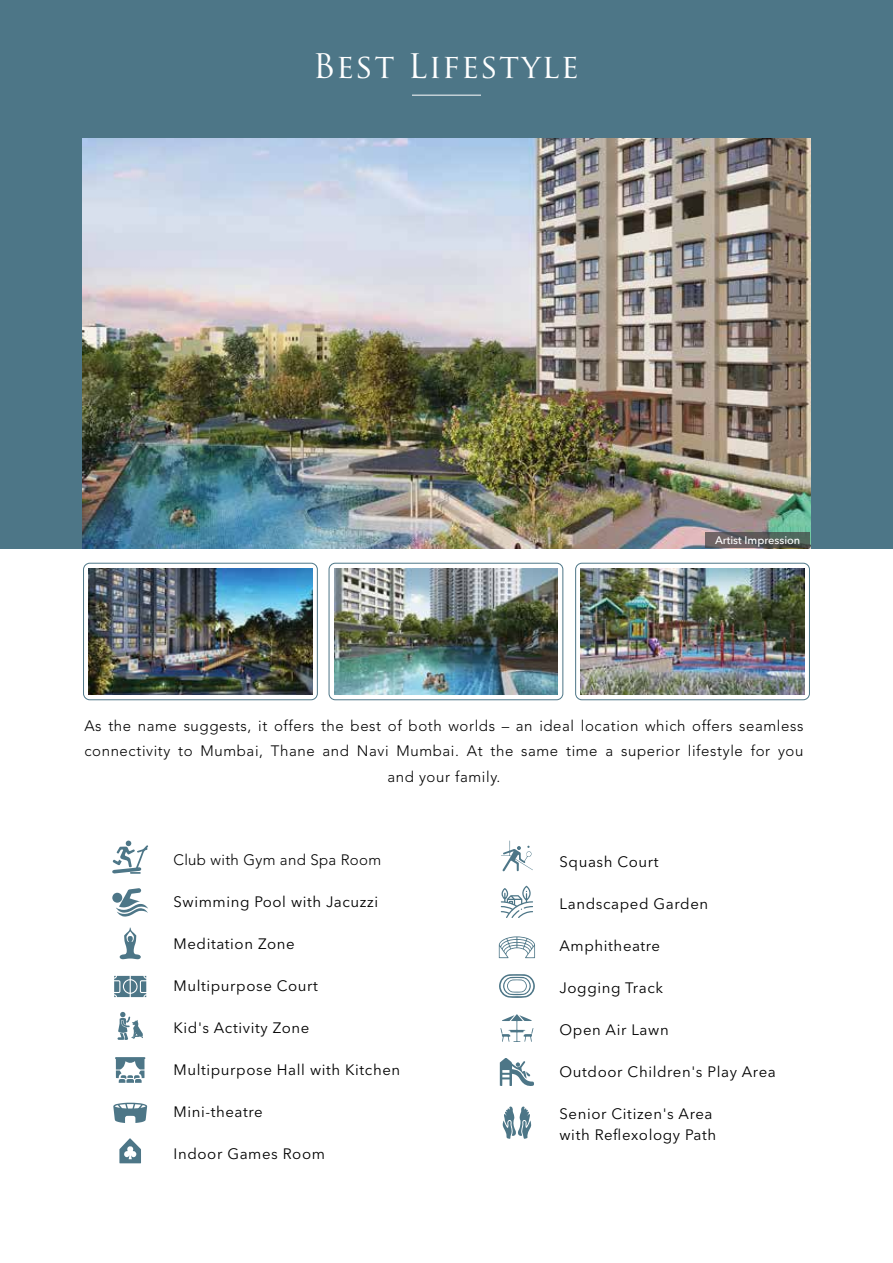
<style>
.page{position:relative;width:893px;height:1263px;background:#fff}
.page>*{position:absolute;margin:0;border:0;box-sizing:border-box;transform-origin:0 0}
.t1{font:33px "Trajan Pro";letter-spacing:.04em;color:#fff}
.t2{font:15px/21px "Avenir Next LT Pro";letter-spacing:.04em;color:#010101}
.t3{font:300 15px/25.5px "Avenir LT Std";letter-spacing:.04em;color:#010101;text-align:center}
.t4{font:300 15px "Avenir LT Std";letter-spacing:.02em;color:#010101}
.t5{font:500 11.1px "Avenir Next";color:#fff}
</style>
<div class="page">
<div style="left:0;top:0;width:893px;height:548px;background:#4d7687"></div>
<hr style="left:412px;top:95px;width:69px;height:1px;background:#fff">
<img style="left:83px;top:139px;width:727px;height:409px">
<svg style="left:112px;top:893px;width:10px;height:10px"></svg>
<svg style="left:116px;top:888px;width:32px;height:29px"></svg>
<svg style="left:119px;top:1138px;width:22px;height:25px"></svg>
<svg style="left:114px;top:976px;width:32px;height:21px"></svg>
<svg style="left:499px;top:974px;width:36px;height:24px"></svg>
<svg style="left:501px;top:840px;width:32px;height:31px"></svg>
<svg style="left:500px;top:1058px;width:34px;height:28px"></svg>
<svg style="left:115px;top:1057px;width:31px;height:26px"></svg>
<svg style="left:502px;top:1106px;width:30px;height:33px"></svg>
<svg style="left:499px;top:936px;width:36px;height:22px"></svg>
<svg style="left:501px;top:886px;width:32px;height:32px"></svg>
<svg style="left:500px;top:1014px;width:33px;height:28px"></svg>
<svg style="left:118px;top:1012px;width:25px;height:28px"></svg>
<svg style="left:113px;top:1103px;width:34px;height:20px"></svg>
<svg style="left:120px;top:928px;width:21px;height:31px"></svg>
<div style="left:329px;top:563px;width:234px;height:137px;border:1px solid #4d7687;border-radius:6px"></div>
<div style="left:575px;top:563px;width:235px;height:137px;border:1px solid #4d7687;border-radius:6px"></div>
<div style="left:83px;top:563px;width:235px;height:137px;border:1px solid #4d7687;border-radius:6px"></div>
<img style="left:89px;top:569px;width:223px;height:125px">
<img style="left:581px;top:569px;width:223px;height:125px">
<img style="left:334px;top:569px;width:223px;height:125px">
<svg style="left:706px;top:532px;width:104px;height:16px;background:#595c5a"></svg>
<svg style="left:112px;top:840px;width:36px;height:34px"></svg>
<h1 class="t1" style="left:313px;top:45px;width:268px">Best Lifestyle</h1>
<p class="t5" style="left:715px;top:530px;width:87px">Artist Impression</p>
<p class="t3" style="left:84px;top:713px;width:720px">As the name suggests, it offers the best of both worlds – an ideal location which offers seamless connectivity to Mumbai, Thane and Navi Mumbai. At the same time a superior lifestyle for you and your family.</p>
<p class="t4" style="left:174px;top:851px;width:209px">Club with Gym and Spa Room</p>
<p class="t2" style="left:174px;top:891px;width:206px">Swimming Pool with Jacuzzi</p>
<p class="t2" style="left:174px;top:933px;width:123px">Meditation Zone</p>
<p class="t2" style="left:174px;top:975px;width:146px">Multipurpose Court</p>
<p class="t2" style="left:174px;top:1017px;width:137px">Kid's Activity Zone</p>
<p class="t2" style="left:174px;top:1059px;width:228px">Multipurpose Hall with Kitchen</p>
<p class="t2" style="left:174px;top:1101px;width:91px">Mini-theatre</p>
<p class="t2" style="left:174px;top:1143px;width:153px">Indoor Games Room</p>
<p class="t2" style="left:559px;top:851px;width:100px">Squash Court</p>
<p class="t2" style="left:559px;top:893px;width:150px">Landscaped Garden</p>
<p class="t2" style="left:559px;top:935px;width:102px">Amphitheatre</p>
<p class="t2" style="left:559px;top:977px;width:105px">Jogging Track</p>
<p class="t2" style="left:559px;top:1019px;width:111px">Open Air Lawn</p>
<p class="t2" style="left:559px;top:1061px;width:218px">Outdoor Children's Play Area</p>
<p class="t2" style="left:559px;top:1103px;width:158px">Senior Citizen's Area with Reflexology Path</p>
</div>
